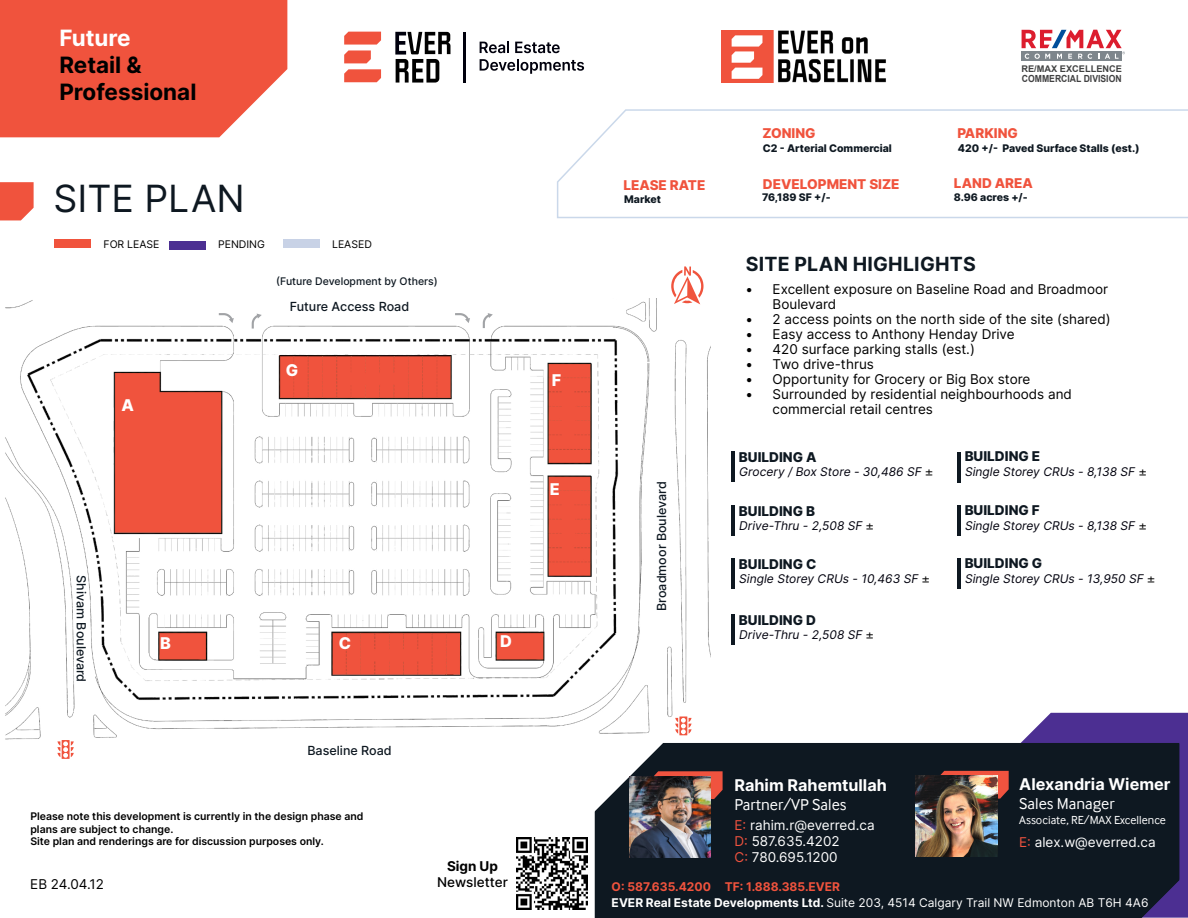
<style>
.page{position:relative;width:1188px;height:918px;background:#fff}
.page>*{position:absolute;margin:0;border:0;box-sizing:border-box;transform-origin:0 0}
.t1{font:37.5px "Inter";color:#0e1821}
.t2{font:700 22.5px/27px "Inter";color:#000}
.t3{font:700 22.5px "Inter";color:#fff}
.t4{font:700 19.5px "Inter";letter-spacing:.01em;color:#0e1821}
.t5{font:700 16.2px "Inter";color:#fff}
.t6{font:16.2px "Inter Face";color:#fff}
.t7{font:800 16.2px "Inter";color:#fff}
.t8{font:13.5px/15px "Inter";color:#000}
.t9{font:13.5px/16.2px "Inter";color:#fff}
.t10{font:800 13.5px "Inter";color:#0e1821}
.t11{font:800 13.5px "Inter";color:#f0533d}
.t12{font:500 13.5px "Inter";color:#000}
.t13{font:700 13.5px "Inter";color:#000}
.t14{font:500 12.6px "Inter";color:#0e1821}
.t15{font:italic 12px "Inter";color:#00000d}
.t16{font:12px "Inter";color:#fff}
.t17{font:700 12px "Inter";color:#f0533d}
.t18{font:12px "Inter Face";color:#fff}
.t19{font:600 10.5px/12.6px "Inter";color:#000}
.t20{font:800 10.5px "Inter";color:#0e1821}
.t21{font:500 10.5px "Inter";color:#0e1821}
.t22{font:10.5px "Inter";color:#000}
.t23{font:700 9.75px "Arial";color:#414142;scale:.88 1}
.t24{font:700 9.3px "Arial";color:#414242}
.s1{font-family:"Avenir";font-weight:500;font-style:normal;color:#000}
.s2{color:#f0533f}
.s3{font-weight:700}
</style>
<div class="page">
<div style="left:0;top:0;width:287px;height:137px;background:#f0533d"></div>
<svg style="left:344px;top:32px;width:37px;height:31px"></svg>
<svg style="left:344px;top:69px;width:37px;height:13px"></svg>
<hr style="left:464px;top:32px;width:2px;height:51px;background:#00000d">
<svg style="left:480px;top:42px;width:29px;height:11px"></svg>
<svg style="left:515px;top:42px;width:45px;height:11px"></svg>
<svg style="left:480px;top:59px;width:104px;height:15px"></svg>
<svg style="left:395px;top:32px;width:55px;height:51px"></svg>
<div style="left:1022px;top:52px;width:100px;height:9px;background:#7e868c"></div>
<svg style="left:1022px;top:30px;width:103px;height:29px"></svg>
<img style="left:722px;top:31px;width:164px;height:51px">
<img style="left:5px;top:299px;width:706px;height:441px">
<svg style="left:557px;top:109px;width:631px;height:110px"></svg>
<svg style="left:0;top:182px;width:34px;height:38px"></svg>
<div style="left:169px;top:241px;width:36px;height:8px;background:#4c2f92"></div>
<div style="left:54px;top:239px;width:37px;height:9px;background:#f0533d"></div>
<div style="left:283px;top:239px;width:36px;height:9px;background:#c8d2e6"></div>
<hr style="left:731px;top:452px;width:4px;height:30px;background:#0e1821">
<hr style="left:731px;top:506px;width:4px;height:30px;background:#0e1821">
<hr style="left:731px;top:559px;width:4px;height:30px;background:#0e1821">
<hr style="left:731px;top:615px;width:4px;height:30px;background:#0e1821">
<hr style="left:957px;top:505px;width:3px;height:30px;background:#0e1821">
<hr style="left:957px;top:558px;width:3px;height:30px;background:#0e1821">
<svg style="left:661px;top:266px;width:50px;height:47px"></svg>
<hr style="left:957px;top:452px;width:3px;height:30px;background:#0e1821">
<svg style="left:675px;top:717px;width:17px;height:18px"></svg>
<svg style="left:57px;top:740px;width:17px;height:19px"></svg>
<svg style="left:455px;top:313px;width:15px;height:10px"></svg>
<svg style="left:219px;top:313px;width:15px;height:10px"></svg>
<svg style="left:252px;top:314px;width:10px;height:15px"></svg>
<svg style="left:483px;top:313px;width:10px;height:15px"></svg>
<div style="left:595px;top:743px;width:341px;height:175px;background:#0e1821"></div>
<svg style="left:650px;top:771px;width:73px;height:29px"></svg>
<img style="left:629px;top:776px;width:82px;height:81px">
<svg style="left:936px;top:713px;width:252px;height:205px;background:#292b40"></svg>
<img style="left:915px;top:776px;width:82px;height:81px">
<img style="left:516px;top:838px;width:72px;height:71px">
<h2 class="t3" style="left:59px;top:22px;width:73px">Future</h2>
<h2 class="t2" style="left:59px;top:51px;width:139px">Retail &amp;<br>Professional</h2>
<p class="t24" style="left:1021px;top:62px;width:102px">RE/MAX EXCELLENCE</p>
<p class="t23" style="left:1022px;top:72px;width:115px">COMMERCIAL DIVISION</p>
<p class="t11" style="left:762px;top:123px;width:55px">ZONING</p>
<p class="t20" style="left:763px;top:140px;width:130px">C2 - Arterial Commercial</p>
<p class="t11" style="left:957px;top:123px;width:62px">PARKING</p>
<p class="t20" style="left:958px;top:140px;width:183px">420 +/- Paved Surface Stalls (est.)</p>
<p class="t11" style="left:954px;top:173px;width:80px">LAND AREA</p>
<p class="t11" style="left:763px;top:174px;width:138px">DEVELOPMENT SIZE</p>
<p class="t20" style="left:762px;top:190px;width:70px">76,189 SF +/-</p>
<p class="t11" style="left:624px;top:175px;width:83px">LEASE RATE</p>
<p class="t20" style="left:624px;top:191px;width:38px">Market</p>
<h1 class="t1" style="left:54px;top:171px;width:193px">SITE PLAN</h1>
<p class="t20" style="left:954px;top:190px;width:75px">8.96 acres +/-</p>
<p class="t22" style="left:104px;top:237px;width:58px">FOR LEASE</p>
<p class="t22" style="left:218px;top:237px;width:48px">PENDING</p>
<p class="t22" style="left:332px;top:237px;width:41px">LEASED</p>
<p class="t14" style="left:90px;top:575px;width:109px;rotate:90deg">Shivam Boulevard</p>
<h3 class="t4" style="left:746px;top:250px;width:232px">SITE PLAN HIGHLIGHTS</h3>
<p class="t8" style="left:773px;top:281px;width:337px;text-indent:-27px">• Excellent exposure on Baseline Road and Broadmoor<br>Boulevard</p>
<p class="t8" style="left:746px;top:311px;width:367px">• 2 access points on the north side of the site (shared)</p>
<p class="t8" style="left:746px;top:326px;width:271px">• Easy access to Anthony Henday Drive</p>
<p class="t8" style="left:746px;top:341px;width:231px">• 420 surface parking stalls (est.)</p>
<p class="t8" style="left:746px;top:356px;width:130px">• Two drive-thrus</p>
<p class="t8" style="left:746px;top:371px;width:286px">• Opportunity for Grocery or Big Box store</p>
<p class="t8" style="left:746px;top:386px;width:328px">• Surrounded by residential neighbourhoods and</p>
<p class="t21" style="left:276px;top:274px;width:163px">(Future Development by Others)</p>
<p class="t14" style="left:290px;top:297px;width:121px">Future Access Road</p>
<p class="t7" style="left:286px;top:358px;width:14px">G</p>
<p class="t7" style="left:552px;top:368px;width:11px">F</p>
<p class="t7" style="left:121px;top:394px;width:14px">A</p>
<p class="t8" style="left:773px;top:401px;width:162px">commercial retail centres</p>
<p class="t7" style="left:550px;top:477px;width:11px">E</p>
<p class="t7" style="left:160px;top:631px;width:12px">B</p>
<p class="t7" style="left:339px;top:631px;width:14px">C</p>
<p class="t7" style="left:500px;top:629px;width:13px">D</p>
<p class="t14" style="left:307px;top:741px;width:86px">Baseline Road</p>
<p class="t14" style="left:652px;top:611px;width:131px;rotate:-90deg">Broadmoor Boulevard</p>
<p class="t10" style="left:739px;top:447px;width:79px">BUILDING A</p>
<p class="t15" style="left:739px;top:463px;width:195px">Grocery / Box Store - 30,486 SF <span class="s1">±</span></p>
<p class="t10" style="left:739px;top:501px;width:78px">BUILDING B</p>
<p class="t15" style="left:739px;top:517px;width:136px">Drive-Thru - 2,508 SF <span class="s1">±</span></p>
<p class="t10" style="left:739px;top:554px;width:79px">BUILDING C</p>
<p class="t15" style="left:739px;top:570px;width:192px">Single Storey CRUs - 10,463 SF <span class="s1">±</span></p>
<p class="t10" style="left:739px;top:610px;width:78px">BUILDING D</p>
<p class="t15" style="left:739px;top:626px;width:136px">Drive-Thru - 2,508 SF <span class="s1">±</span></p>
<p class="t10" style="left:965px;top:447px;width:77px">BUILDING E</p>
<p class="t15" style="left:965px;top:463px;width:183px">Single Storey CRUs - 8,138 SF <span class="s1">±</span></p>
<p class="t10" style="left:965px;top:500px;width:77px">BUILDING F</p>
<p class="t15" style="left:965px;top:517px;width:183px">Single Storey CRUs - 8,138 SF <span class="s1">±</span></p>
<p class="t10" style="left:965px;top:553px;width:79px">BUILDING G</p>
<p class="t15" style="left:965px;top:570px;width:192px">Single Storey CRUs - 13,950 SF <span class="s1">±</span></p>
<p class="t19" style="left:30px;top:810px;width:335px">Please note this development is currently in the design phase and plans are subject to change.<br>Site plan and renderings are for discussion purposes only.</p>
<p class="t13" style="left:447px;top:856px;width:52px">Sign Up</p>
<p class="t8" style="left:30px;top:876px;width:75px">EB 24.04.12</p>
<p class="t12" style="left:437px;top:872px;width:72px">Newsletter</p>
<p class="t5" style="left:1019px;top:772px;width:153px">Alexandria Wiemer</p>
<p class="t6" style="left:1019px;top:795px;width:97px">Sales Manager</p>
<p class="t18" style="left:1019px;top:813px;width:148px">Associate, RE/MAX Excellence</p>
<p class="t9" style="left:1019px;top:833px;width:138px"><span class="s2">E:</span> alex.w@everred.ca</p>
<p class="t5" style="left:1058px;top:773px;width:63px">Wiemer</p>
<p class="t5" style="left:735px;top:773px;width:154px">Rahim Rahemtullah</p>
<p class="t6" style="left:735px;top:796px;width:114px">Partner/VP Sales</p>
<p class="t9" style="left:735px;top:816px;width:142px"><span class="s2">E:</span> rahim.r@everred.ca<br><span class="s2">D:</span> 587.635.4202<br><span class="s2">C:</span> 780.695.1200</p>
<p class="t16" style="left:612px;top:894px;width:538px"><span class="s3">EVER Real Estate Developments Ltd.</span> Suite 203, 4514 Calgary Trail NW Edmonton AB T6H 4A6</p>
<p class="t9" style="left:815px;top:817px;width:20px">pic</p>
<p class="t9" style="left:1096px;top:834px;width:20px">pic</p>
<p class="t17" style="left:612px;top:878px;width:230px">O: 587.635.4200 TF: 1.888.385.EVER</p>
</div>
